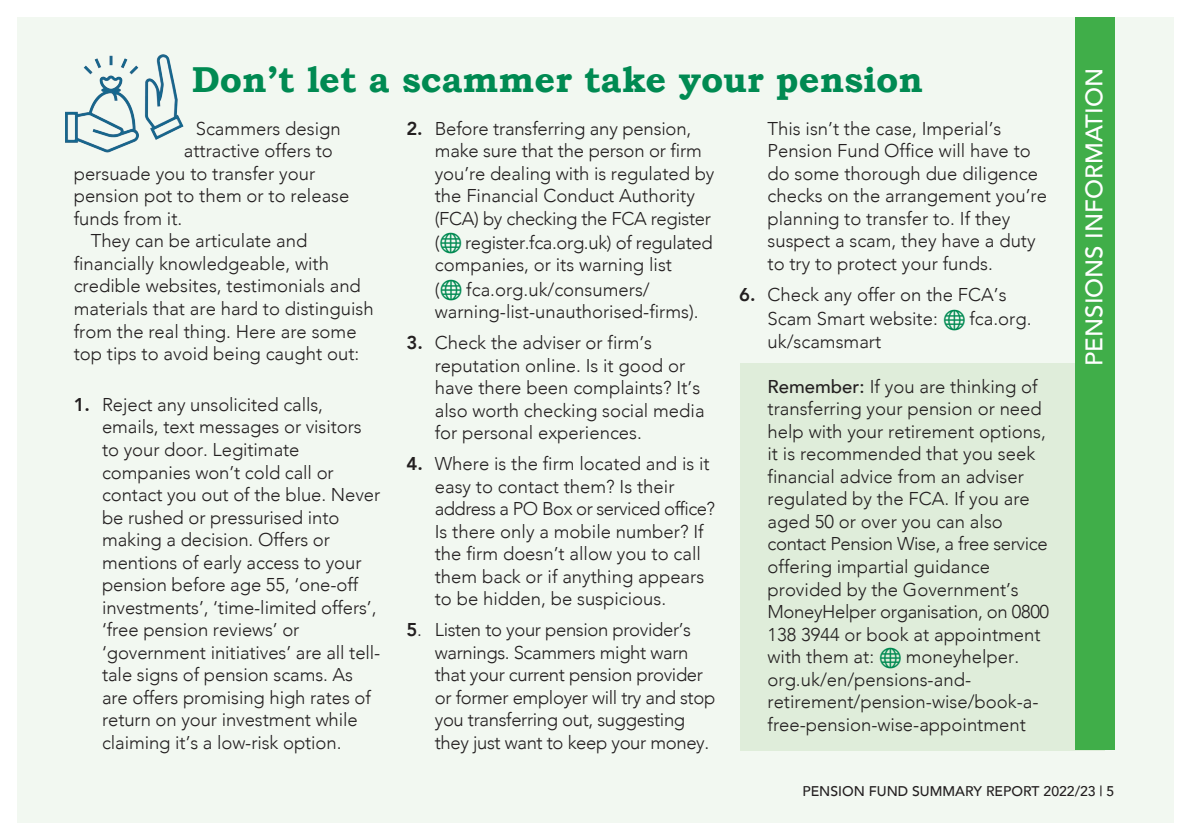
<style>
.page{position:relative;width:1191px;height:840px;background:#fff}
.page>*{position:absolute;margin:0;border:0;box-sizing:border-box;transform-origin:0 0}
.t1{font:700 36px "Bookman Old Style";color:#008a52}
.t2{font:500 28px "Avenir";color:#fff}
.t3{font:500 24px "Avenir";color:#fff}
.t4{font:300 18.4px/22.4px "Avenir";color:#231f20}
.t5{font:300 18.4px/22.4px "Avenir";letter-spacing:-.02em;color:#231f20}
.t6{font:500 14px "Avenir";color:#231f20}
.s1{font-weight:800}
.s2{font-weight:500}
</style>
<div class="page">
<div style="left:17px;top:17px;width:1157px;height:805px;background:#f2f8f1"></div>
<div style="left:740px;top:363px;width:365px;height:386px;background:#dfedda"></div>
<div style="left:1074px;top:17px;width:40px;height:732px;background:#40ae49"></div>
<img style="left:151px;top:54px;width:10px;height:38px">
<h1 class="t1" style="left:192px;top:58px;width:732px">Don’t let a scammer take your pension</h1>
<p class="t4" style="left:196px;top:117px;width:146px">Scammers design</p>
<p class="t4" style="left:184px;top:140px;width:151px">attractive offers to</p>
<p class="t4" style="left:74px;top:162px;width:243px">persuade you to transfer your</p>
<p class="t4" style="left:74px;top:185px;width:277px">pension pot to them or to release</p>
<p class="t4" style="left:74px;top:207px;width:110px">funds from it.</p>
<p class="t4" style="left:91px;top:230px;width:218px">They can be articulate and</p>
<p class="t4" style="left:74px;top:252px;width:257px">financially knowledgeable, with</p>
<p class="t4" style="left:74px;top:275px;width:289px">credible websites, testimonials and</p>
<p class="t4" style="left:74px;top:297px;width:301px">materials that are hard to distinguish</p>
<p class="t4" style="left:74px;top:320px;width:284px">from the real thing. Here are some</p>
<p class="t4" style="left:74px;top:342px;width:287px">top tips to avoid being caught out:</p>
<p class="t4" style="left:102px;top:393px;width:280px;text-indent:-28px"><span class="s1">1.</span> Reject any unsolicited calls, emails, text messages or visitors to your door. Legitimate companies won’t cold call or contact you out of the blue. Never be rushed or pressurised into making a decision. Offers or mentions of early access to your pension before age 55, ‘one-off investments’, ‘time-limited offers’, ‘free pension reviews’ or ‘government initiatives’ are all tell&shy;tale signs of pension scams. As are offers promising high rates of return on your investment while claiming it’s a low-risk option.</p>
<p class="t4" style="left:435px;top:117px;width:281px;text-indent:-28px"><span class="s1">2.</span> Before transferring any pension, make sure that the person or firm you’re dealing with is regulated by the Financial Conduct Authority (FCA) by checking the FCA register (</p>
<p class="t4" style="left:767px;top:117px;width:281px">This isn’t the case, Imperial’s<br>Pension Fund Office will have to do some thorough due diligence checks on the arrangement you’re planning to transfer to. If they suspect a scam, they have a duty to try to protect your funds.</p>
<p class="t4" style="left:767px;top:282px;width:240px;line-height:24px;text-indent:-28px"><span class="s1">6.</span> Check any offer on the FCA’s<br>Scam Smart website:</p>
<p class="t5" style="left:435px;top:231px;width:279px;line-height:23.2px;text-indent:30px">register.fca.org.uk) of regulated companies, or its warning list<br>(</p>
<p class="t4" style="left:435px;top:278px;width:265px;text-indent:31px">fca.org.uk/consumers/ warning-list-unauthorised-firms).</p>
<p class="t4" style="left:435px;top:331px;width:271px;text-indent:-28px"><span class="s1">3.</span> Check the adviser or firm’s reputation online. Is it good or have there been complaints? It’s also worth checking social media for personal experiences.</p>
<p class="t4" style="left:435px;top:452px;width:282px;text-indent:-28px"><span class="s1">4.</span> Where is the firm located and is it easy to contact them? Is their address a PO Box or serviced office?<br>Is there only a mobile number? If the firm doesn’t allow you to call them back or if anything appears to be hidden, be suspicious.</p>
<p class="t5" style="left:435px;top:618px;width:282px;text-indent:-28px"><span class="s1">5</span>. Listen to your pension provider’s warnings. Scammers might warn that your current pension provider or former employer will try and stop you transferring out, suggesting they just want to keep your money.</p>
<p class="t4" style="left:969px;top:307px;width:64px">fca.org.</p>
<p class="t4" style="left:767px;top:330px;width:115px">uk/scamsmart</p>
<p class="t4" style="left:767px;top:375px;width:283px"><span class="s2">Remember:</span> If you are thinking of transferring your pension or need help with your retirement options, it is recommended that you seek financial advice from an adviser regulated by the FCA. If you are aged 50 or over you can also contact Pension Wise, a free service offering impartial guidance provided by the Government’s<br>MoneyHelper organisation, on 0800<br>138 3944 or book at appointment with them at:</p>
<p class="t4" style="left:767px;top:645px;width:273px;text-indent:138px">moneyhelper. org.uk/en/pensions-and&shy;retirement/pension-wise/book-a&shy;free-pension-wise-appointment</p>
<h2 class="t2" style="left:1071px;top:270px;width:203px;rotate:-90deg">CORONAVIRUS</h2>
<h3 class="t3" style="left:1073px;top:365px;width:299px;rotate:-90deg">PENSIONS INFORMATION</h3>
<p class="t6" style="left:802px;top:778px;width:313px">PENSION FUND SUMMARY REPORT 2022/23 | 5</p>
</div>
